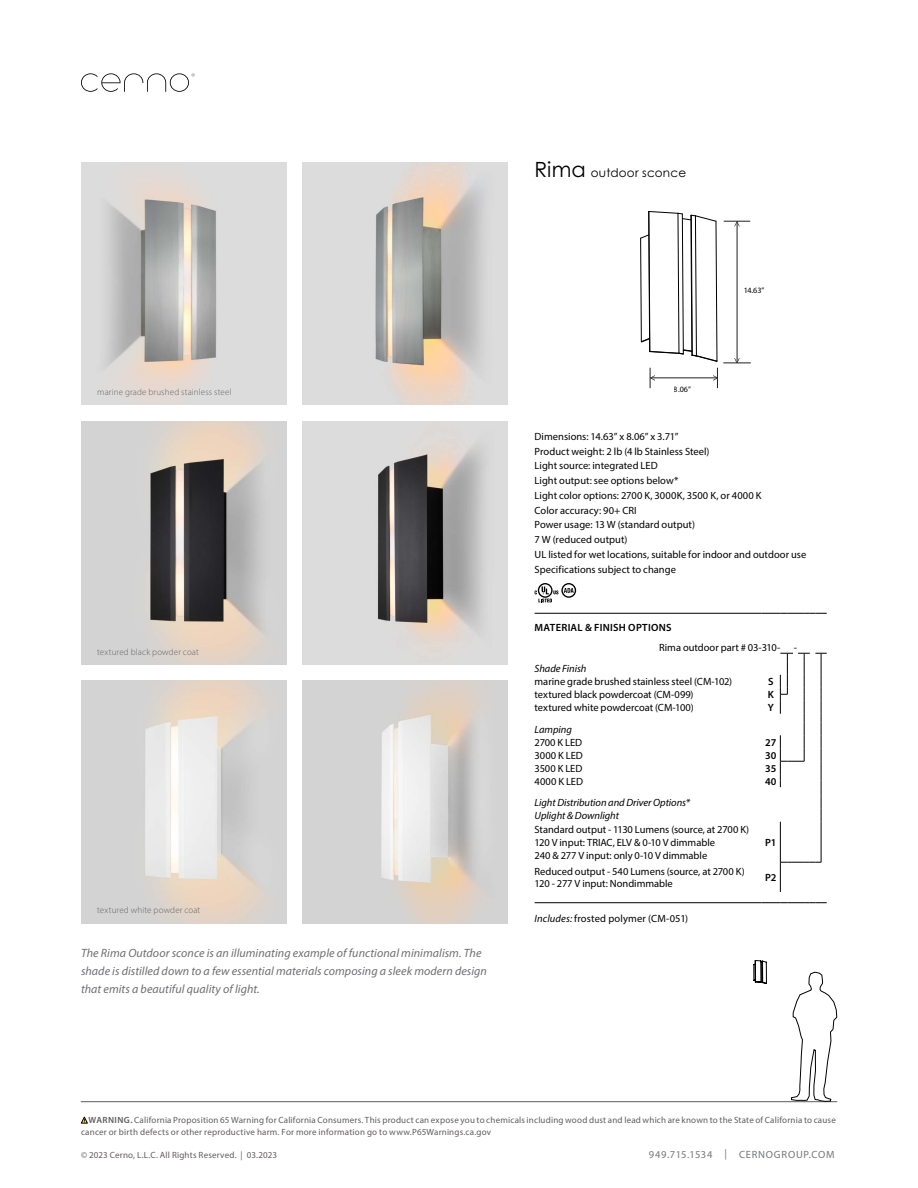
<style>
.page{position:relative;width:918px;height:1188px;background:#fff}
.page>*{position:absolute;margin:0;border:0;box-sizing:border-box;transform-origin:0 0}
.t1{font:italic 12px/18px "Myriad Pro";letter-spacing:.005em;color:#6d6e71}
.t2{font:12px "Century Gothic Pro";letter-spacing:.02em;color:#000}
.t3{font:10.5px/14.7px "Myriad Pro";color:#000}
.t4{font:italic 10.5px/12.9px "Myriad Pro";letter-spacing:-.005em;color:#000}
.t5{font:600 10.5px "Myriad Pro";letter-spacing:.025em;color:#000}
.t6{font:10.5px "Myriad Pro";letter-spacing:.075em;color:#757779}
.t7{font:9px/12px "Myriad Pro";letter-spacing:.02em;color:#615c5c}
.t8{font:300 9px "Myriad Pro";letter-spacing:.015em;color:#636466}
.t9{font:8.1px "Myriad Pro";color:#000}
.s1{font-size:21px}
.s2{font-style:italic}
.s3{font-weight:600}
</style>
<div class="page">
<svg style="left:81px;top:1117px;width:7px;height:7px"></svg>
<hr style="left:81px;top:1101px;width:756px;height:1px;background:#615c5c">
<img style="left:81px;top:162px;width:205px;height:243px">
<img style="left:302px;top:162px;width:206px;height:243px">
<img style="left:81px;top:421px;width:205px;height:243px">
<img style="left:302px;top:421px;width:206px;height:243px">
<img style="left:81px;top:680px;width:205px;height:243px">
<img style="left:302px;top:680px;width:206px;height:243px">
<svg style="left:81px;top:73px;width:114px;height:19px"></svg>
<hr style="left:780px;top:822px;width:1px;height:40px;background:#000">
<hr style="left:821px;top:822px;width:1px;height:40px;background:#000">
<svg style="left:780px;top:653px;width:47px;height:169px"></svg>
<hr style="left:535px;top:613px;width:226px;height:1px;background:#000">
<svg style="left:761px;top:613px;width:66px;height:1px"></svg>
<svg style="left:780px;top:862px;width:41px;height:30px"></svg>
<hr style="left:535px;top:902px;width:226px;height:1px;background:#000">
<svg style="left:761px;top:902px;width:66px;height:1px"></svg>
<svg style="left:535px;top:583px;width:41px;height:19px"></svg>
<hr style="left:651px;top:378px;width:66px;height:1px;background:#231f20">
<svg style="left:650px;top:368px;width:5px;height:20px"></svg>
<svg style="left:713px;top:368px;width:5px;height:20px"></svg>
<hr style="left:737px;top:221px;width:1px;height:141px;background:#231f20">
<svg style="left:724px;top:221px;width:26px;height:5px"></svg>
<svg style="left:724px;top:358px;width:26px;height:6px"></svg>
<svg style="left:640px;top:211px;width:78px;height:151px"></svg>
<svg style="left:791px;top:972px;width:46px;height:130px"></svg>
<svg style="left:753px;top:960px;width:14px;height:24px"></svg>
<p class="t2" style="left:535px;top:166px;width:153px"><span class="s1">Rima</span> outdoor sconce</p>
<p class="t8" style="left:97px;top:387px;width:136px">marine grade brushed stainless steel</p>
<p class="t9" style="left:674px;top:385px;width:19px">8.06”</p>
<p class="t9" style="left:743px;top:285px;width:23px">14.63”</p>
<p class="t8" style="left:97px;top:646px;width:103px">textured black powder coat</p>
<p class="t8" style="left:97px;top:905px;width:105px">textured white powder coat</p>
<p class="t1" style="left:81px;top:944px;width:407px">The Rima Outdoor sconce is an illuminating example of functional minimalism. The shade is distilled down to a few essential materials composing a sleek modern design that emits a beautiful quality of light.</p>
<p class="t3" style="left:535px;top:429px;width:273px">Dimensions: 14.63” x 8.06” x 3.71”<br>Product weight: 2 lb (4 lb Stainless Steel)<br>Light source: integrated LED<br>Light output: see options below*<br>Light color options: 2700 K, 3000K, 3500 K, or 4000 K<br>Color accuracy: 90+ CRI<br>Power usage: 13 W (standard output)<br>7 W (reduced output)<br>UL listed for wet locations, suitable for indoor and outdoor use Specifications subject to change</p>
<p class="t5" style="left:535px;top:621px;width:139px">MATERIAL &amp; FINISH OPTIONS</p>
<p class="t3" style="left:659px;top:640px;width:123px">Rima outdoor part # 03-310-</p>
<p class="t3" style="left:794px;top:640px;width:5px">-</p>
<p class="t4" style="left:535px;top:662px;width:53px">Shade Finish</p>
<p class="t3" style="left:535px;top:674px;width:199px">marine grade brushed stainless steel (CM-102)</p>
<p class="t5" style="left:768px;top:675px;width:7px">S</p>
<p class="t3" style="left:535px;top:687px;width:161px">textured black powdercoat (CM-099)</p>
<p class="t5" style="left:768px;top:688px;width:8px">K</p>
<p class="t3" style="left:535px;top:700px;width:161px">textured white powdercoat (CM-100)</p>
<p class="t5" style="left:768px;top:701px;width:8px">Y</p>
<p class="t4" style="left:535px;top:723px;width:39px">Lamping</p>
<p class="t3" style="left:535px;top:735px;width:49px">2700 K LED</p>
<p class="t5" style="left:765px;top:736px;width:13px">27</p>
<p class="t3" style="left:535px;top:748px;width:50px">3000 K LED</p>
<p class="t5" style="left:765px;top:748px;width:13px">30</p>
<p class="t3" style="left:535px;top:761px;width:49px">3500 K LED</p>
<p class="t5" style="left:765px;top:761px;width:13px">35</p>
<p class="t3" style="left:535px;top:774px;width:50px">4000 K LED</p>
<p class="t5" style="left:765px;top:774px;width:13px">40</p>
<p class="t4" style="left:535px;top:796px;width:157px">Light Distribution and Driver Options*<br>Uplight &amp; Downlight</p>
<p class="t3" style="left:535px;top:823px;width:216px;line-height:12.6px">Standard output - 1130 Lumens (source, at 2700 K)<br>120 V input: TRIAC, ELV &amp; 0-10 V dimmable<br>240 &amp; 277 V input: only 0-10 V dimmable</p>
<p class="t5" style="left:765px;top:836px;width:13px">P1</p>
<p class="t3" style="left:535px;top:865px;width:212px;line-height:12.6px">Reduced output - 540 Lumens (source, at 2700 K)<br>120 - 277 V input: Nondimmable</p>
<p class="t5" style="left:765px;top:871px;width:13px">P2</p>
<p class="t3" style="left:535px;top:911px;width:155px"><span class="s2">Includes:</span> frosted polymer (CM-051)</p>
<p class="t7" style="left:81px;top:1114px;width:756px;text-indent:8px"><span class="s3">WARNING.</span> California Proposition 65 Warning for California Consumers. This product can expose you to chemicals including wood dust and lead which are known to the State of California to cause cancer or birth defects or other reproductive harm. For more information go to www.P65Warnings.ca.gov</p>
<p class="t7" style="left:81px;top:1149px;width:198px">© 2023 Cerno, L.L.C. All Rights Reserved. | 03.2023</p>
<p class="t6" style="left:649px;top:1148px;width:187px">949.715.1534 | CERNOGROUP.COM</p>
</div>
